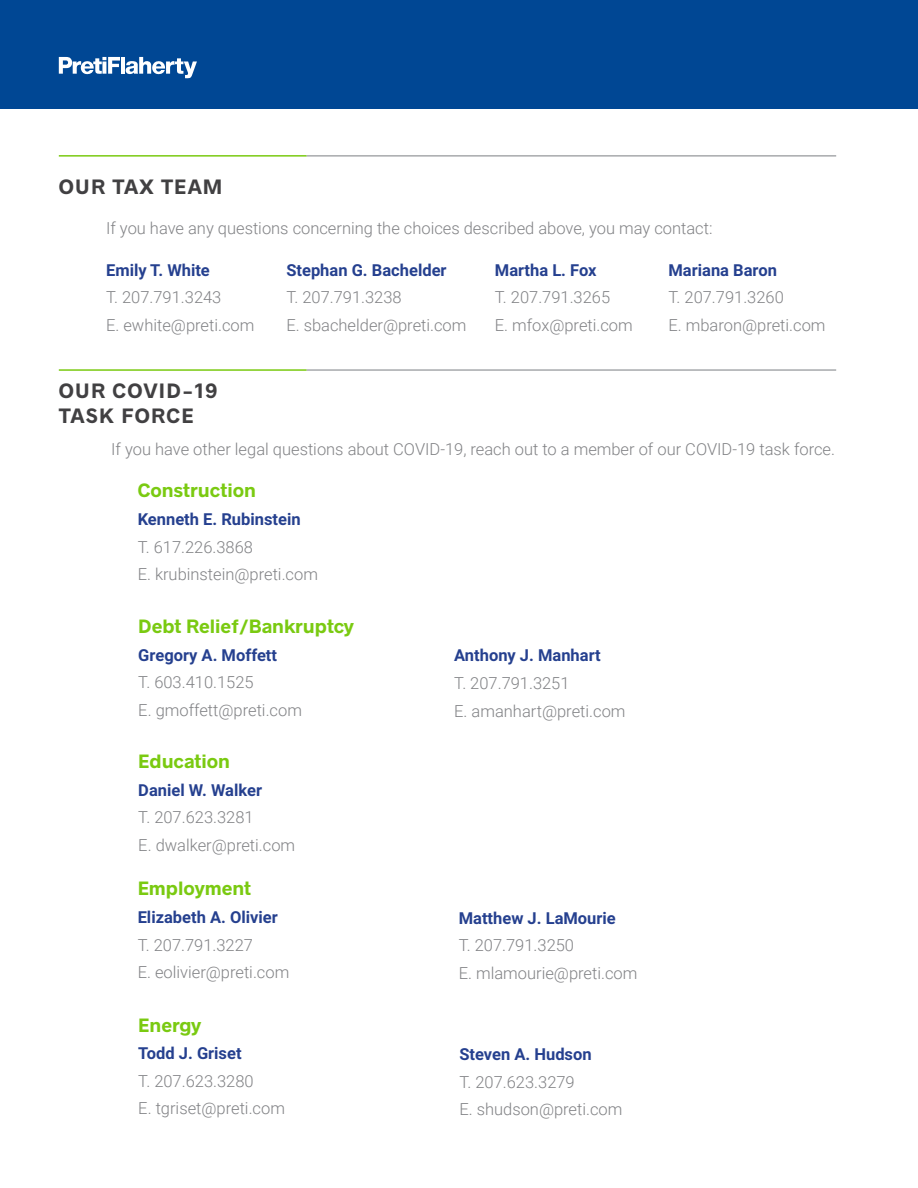
<style>
.page{position:relative;width:918px;height:1188px;background:#fff}
.page>*{position:absolute;margin:0;border:0;box-sizing:border-box;transform-origin:0 0}
.t1{font:700 21px/25.2px "Radnika";letter-spacing:.06em;color:#414042}
.t2{font:700 19.5px "Radnika";color:#7aca11}
.t3{font:300 16.5px/27.6px "Roboto";color:#818285}
.t4{font:700 16.5px "Roboto";color:#25408f}
</style>
<div class="page">
<div style="left:0;top:0;width:918px;height:109px;background:#004794"></div>
<svg style="left:59px;top:57px;width:138px;height:21px"></svg>
<hr style="left:59px;top:155px;width:248px;height:2px;background:#7aca11">
<hr style="left:307px;top:155px;width:529px;height:2px;background:#a7a9ac">
<hr style="left:59px;top:369px;width:248px;height:2px;background:#7aca11">
<hr style="left:307px;top:369px;width:529px;height:2px;background:#a7a9ac">
<p class="t1" style="left:59px;top:173px;width:165px">OUR TAX TEAM</p>
<p class="t3" style="left:106px;top:214px;width:608px">If you have any questions concerning the choices described above, you may contact:</p>
<p class="t4" style="left:106px;top:258px;width:105px">Emily T. White</p>
<p class="t3" style="left:106px;top:283px;width:150px">T. 207.791.3243<br>E. ewhite@preti.com</p>
<p class="t1" style="left:59px;top:377px;width:160px">OUR COVID-19<br>TASK FORCE</p>
<p class="t4" style="left:286px;top:258px;width:162px">Stephan G. Bachelder</p>
<p class="t3" style="left:286px;top:283px;width:182px">T. 207.791.3238<br>E. sbachelder@preti.com</p>
<p class="t4" style="left:495px;top:258px;width:103px">Martha L. Fox</p>
<p class="t3" style="left:495px;top:283px;width:139px">T. 207.791.3265<br>E. mfox@preti.com</p>
<p class="t4" style="left:669px;top:258px;width:110px">Mariana Baron</p>
<p class="t3" style="left:669px;top:283px;width:159px">T. 207.791.3260<br>E. mbaron@preti.com</p>
<p class="t3" style="left:111px;top:435px;width:725px">If you have other legal questions about COVID-19, reach out to a member of our COVID-19 task force.</p>
<p class="t2" style="left:138px;top:477px;width:120px">Construction</p>
<p class="t4" style="left:138px;top:508px;width:164px">Kenneth E. Rubinstein</p>
<p class="t3" style="left:138px;top:532px;width:182px">T. 617.226.3868<br>E. krubinstein@preti.com</p>
<p class="t2" style="left:138px;top:613px;width:217px">Debt Relief/Bankruptcy</p>
<p class="t4" style="left:138px;top:643px;width:140px">Gregory A. Moffett</p>
<p class="t3" style="left:138px;top:668px;width:165px">T. 603.410.1525<br>E. gmoffett@preti.com</p>
<p class="t2" style="left:138px;top:748px;width:93px">Education</p>
<p class="t4" style="left:138px;top:778px;width:125px">Daniel W. Walker</p>
<p class="t3" style="left:138px;top:803px;width:158px">T. 207.623.3281<br>E. dwalker@preti.com</p>
<p class="t2" style="left:138px;top:875px;width:115px">Employment</p>
<p class="t4" style="left:138px;top:905px;width:142px">Elizabeth A. Olivier</p>
<p class="t3" style="left:138px;top:930px;width:153px">T. 207.791.3227<br>E. eolivier@preti.com</p>
<p class="t2" style="left:138px;top:1011px;width:64px">Energy</p>
<p class="t4" style="left:138px;top:1042px;width:105px">Todd J. Griset</p>
<p class="t3" style="left:138px;top:1067px;width:148px">T. 207.623.3280<br>E. tgriset@preti.com</p>
<p class="t4" style="left:454px;top:644px;width:148px">Anthony J. Manhart</p>
<p class="t3" style="left:454px;top:669px;width:173px">T. 207.791.3251<br>E. amanhart@preti.com</p>
<p class="t4" style="left:459px;top:906px;width:159px">Matthew J. LaMourie</p>
<p class="t3" style="left:459px;top:931px;width:180px">T. 207.791.3250<br>E. mlamourie@preti.com</p>
<p class="t4" style="left:459px;top:1043px;width:134px">Steven A. Hudson</p>
<p class="t3" style="left:459px;top:1067px;width:165px">T. 207.623.3279<br>E. shudson@preti.com</p>
</div>
